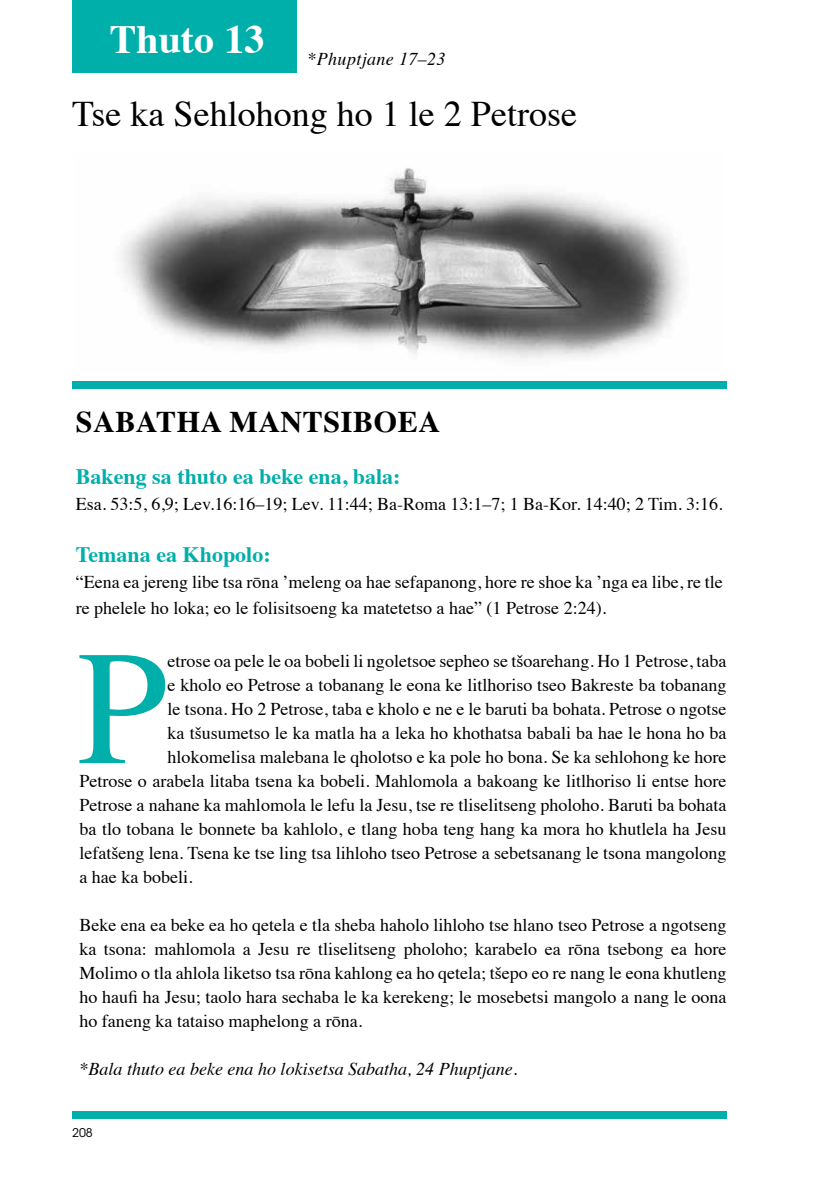
<style>
.page{position:relative;width:840px;height:1191px;background:#fff}
.page>*{position:absolute;margin:0;border:0;box-sizing:border-box;transform-origin:0 0}
.t1{font:163px "Times";color:#00afaa}
.t2{font:700 40px "Times";color:#fff}
.t3{font:36px "Times";color:#000}
.t4{font:700 30px "Times";letter-spacing:.02em;color:#000}
.t5{font:700 22px "Times";color:#00afaa}
.t6{font:18px/24px "Times";color:#000;text-align:justify}
.t7{font:italic 18px "Times";color:#000}
.t8{font:italic 18px "Times";letter-spacing:.02em;color:#000}
.t9{font:12px "ITC Avant Garde Std";color:#000}
</style>
<div class="page">
<div style="left:72px;top:1111px;width:654px;height:8px;background:#00afaa"></div>
<img style="left:121px;top:168px;width:561px;height:191px">
<div style="left:72px;top:0;width:225px;height:72px;background:#00afaa"></div>
<div style="left:72px;top:382px;width:654px;height:7px;background:#00afaa"></div>
<h2 class="t2" style="left:110px;top:1px;width:156px">Thuto 13</h2>
<p class="t8" style="left:307px;top:43px;width:139px">*Phuptjane 17–23</p>
<h3 class="t3" style="left:72px;top:80px;width:506px">Tse ka Sehlohong ho 1 le 2 Petrose</h3>
<h3 class="t4" style="left:76px;top:393px;width:365px">SABATHA MANTSIBOEA</h3>
<p class="t5" style="left:76px;top:455px;width:326px">Bakeng sa thuto ea beke ena, bala:</p>
<p class="t6" style="left:76px;top:490px;width:648px">Esa. 53:5, 6,9; Lev.16:16–19; Lev. 11:44; Ba-Roma 13:1–7; 1 Ba-Kor. 14:40; 2 Tim. 3:16.</p>
<p class="t5" style="left:76px;top:533px;width:196px">Temana ea Khopolo:</p>
<p class="t6" style="left:76px;top:567px;width:648px;line-height:26px">“Eena ea jereng libe tsa rōna ’meleng oa hae sefapanong, hore re shoe ka ’nga ea libe, re tle re phelele ho loka; eo le folisitsoeng ka matetetso a hae” (1 Petrose 2:24).</p>
<h1 class="t1" style="left:77px;top:556px;width:92px">P</h1>
<p class="t6" style="left:167px;top:647px;width:560px">etrose oa pele le oa bobeli li ngoletsoe sepheo se tšoarehang. Ho 1 Petrose, taba</p>
<p class="t6" style="left:167px;top:671px;width:560px">e kholo eo Petrose a tobanang le eona ke litlhoriso tseo Bakreste ba tobanang</p>
<p class="t6" style="left:167px;top:695px;width:560px">le tsona. Ho 2 Petrose, taba e kholo e ne e le baruti ba bohata. Petrose o ngotse</p>
<p class="t6" style="left:167px;top:719px;width:560px">ka tšusumetso le ka matla ha a leka ho khothatsa babali ba hae le hona ho ba</p>
<p class="t6" style="left:167px;top:743px;width:560px">hlokomelisa malebana le qholotso e ka pole ho bona. Se ka sehlohong ke hore</p>
<p class="t6" style="left:79px;top:767px;width:648px">Petrose o arabela litaba tsena ka bobeli. Mahlomola a bakoang ke litlhoriso li entse hore</p>
<p class="t6" style="left:79px;top:791px;width:648px">Petrose a nahane ka mahlomola le lefu la Jesu, tse re tliselitseng pholoho. Baruti ba bohata</p>
<p class="t6" style="left:79px;top:815px;width:648px">ba tlo tobana le bonnete ba kahlolo, e tlang hoba teng hang ka mora ho khutlela ha Jesu</p>
<p class="t6" style="left:79px;top:839px;width:648px">lefatšeng lena. Tsena ke tse ling tsa lihloho tseo Petrose a sebetsanang le tsona mangolong</p>
<p class="t6" style="left:79px;top:863px;width:114px">a hae ka bobeli.</p>
<p class="t6" style="left:79px;top:911px;width:648px">Beke ena ea beke ea ho qetela e tla sheba haholo lihloho tse hlano tseo Petrose a ngotseng ka tsona: mahlomola a Jesu re tliselitseng pholoho; karabelo ea rōna tsebong ea hore Molimo o tla ahlola liketso tsa rōna kahlong ea ho qetela; tšepo eo re nang le eona khutleng ho haufi ha Jesu; taolo hara sechaba le ka kerekeng; le mosebetsi mangolo a nang le oona ho faneng ka tataiso maphelong a rōna.</p>
<p class="t7" style="left:79px;top:1053px;width:439px">*Bala thuto ea beke ena ho lokisetsa Sabatha, 24 Phuptjane.</p>
<p class="t9" style="left:72px;top:1125px;width:22px">208</p>
</div>
